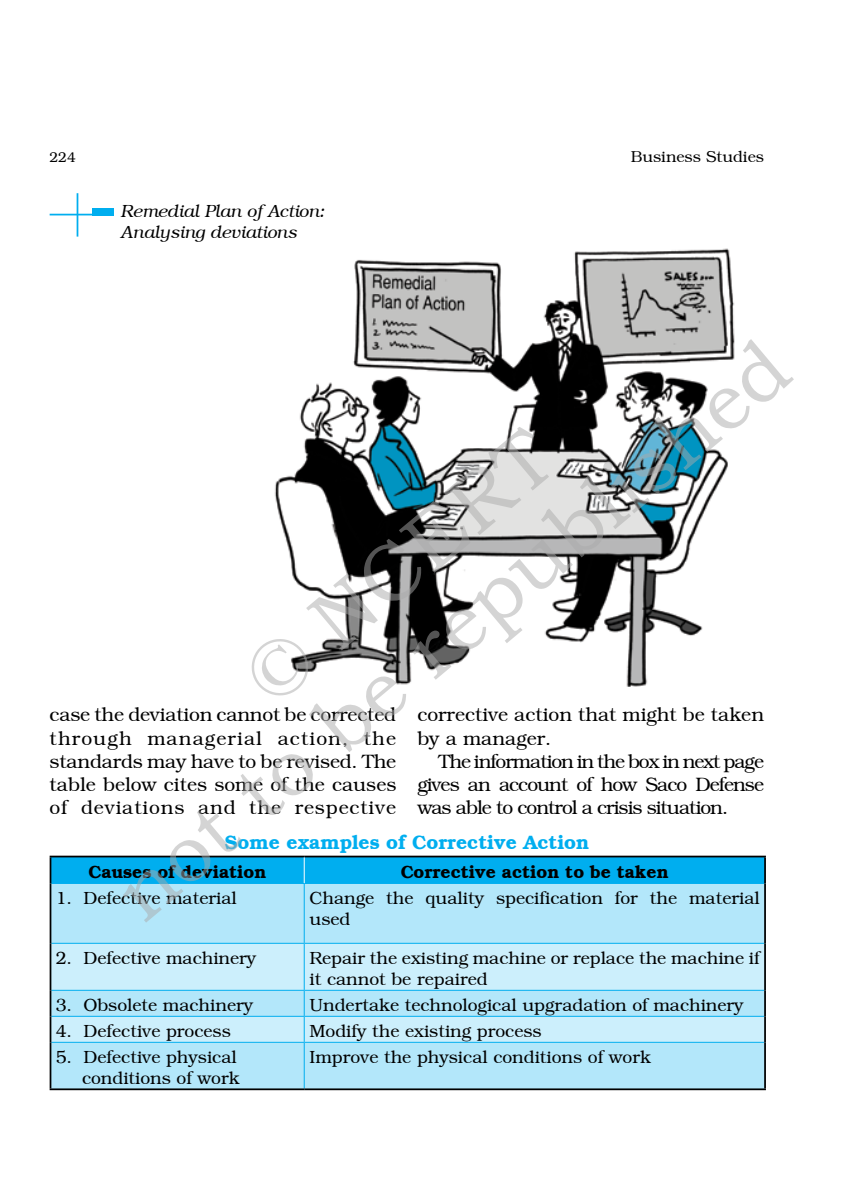
<style>
.page{position:relative;width:851px;height:1197px;background:#fff}
.page>*{position:absolute;margin:0;border:0;box-sizing:border-box;transform-origin:0 0}
.t1{font:81.55px/82.6px "Bookman Old Style";color:rgb(170 170 170/.5);text-align:center}
.t2{font:19.25px/23.1px "Bookman";color:#000;text-align:justify}
.t3{font:700 19.25px "Bookman";color:#00aeef}
.t4{font:17.5px/21px "Bookman";color:#000}
.t5{font:700 17.5px "Bookman";color:#000}
.t6{font:italic 17.5px/21px "Bookman";color:#000}
.t7{font:15.75px "Bookman";color:#000}
.t8{font:14px "Bookman";color:#000}
</style>
<div class="page">
<img style="left:274px;top:248px;width:461px;height:439px">
<hr style="left:77px;top:193px;width:1px;height:44px;background:#00aeef">
<hr style="left:50px;top:214px;width:42px;height:1px;background:#00aeef">
<div style="left:92px;top:208px;width:22px;height:7px;background:#00aeef"></div>
<div style="left:51px;top:884px;width:713px;height:204px;background:#b3e7fa"></div>
<svg style="left:51px;top:944px;width:713px;height:98px;background:#c4ecfb"></svg>
<hr style="left:51px;top:883px;width:253px;height:1px;background:#00aeef">
<hr style="left:304px;top:883px;width:460px;height:1px;background:#00aeef">
<hr style="left:304px;top:884px;width:1px;height:59px;background:#00aeef">
<hr style="left:51px;top:943px;width:253px;height:1px;background:#00aeef">
<hr style="left:304px;top:943px;width:460px;height:1px;background:#00aeef">
<hr style="left:304px;top:944px;width:1px;height:46px;background:#00aeef">
<hr style="left:51px;top:990px;width:253px;height:1px;background:#00aeef">
<hr style="left:304px;top:990px;width:460px;height:1px;background:#00aeef">
<hr style="left:51px;top:1016px;width:253px;height:1px;background:#00aeef">
<hr style="left:304px;top:1016px;width:460px;height:1px;background:#00aeef">
<svg style="left:304px;top:991px;width:1px;height:51px"></svg>
<hr style="left:51px;top:1042px;width:253px;height:1px;background:#00aeef">
<hr style="left:304px;top:1042px;width:460px;height:1px;background:#00aeef">
<hr style="left:304px;top:1043px;width:1px;height:45px;background:#00aeef">
<hr style="left:50px;top:856px;width:254px;height:1px;background:#000">
<hr style="left:304px;top:856px;width:461px;height:1px;background:#000">
<hr style="left:50px;top:883px;width:1px;height:60px;background:#000">
<hr style="left:764px;top:883px;width:1px;height:60px;background:#000">
<hr style="left:50px;top:943px;width:1px;height:47px;background:#000">
<hr style="left:764px;top:943px;width:1px;height:47px;background:#000">
<svg style="left:50px;top:990px;width:1px;height:52px"></svg>
<svg style="left:764px;top:990px;width:1px;height:52px"></svg>
<hr style="left:50px;top:1042px;width:1px;height:46px;background:#000">
<hr style="left:764px;top:1042px;width:1px;height:46px;background:#000">
<hr style="left:50px;top:1088px;width:254px;height:2px;background:#000">
<hr style="left:304px;top:1088px;width:461px;height:2px;background:#000">
<div style="left:50px;top:857px;width:715px;height:26px;background:#00aeef"></div>
<p class="t8" style="left:50px;top:149px;width:28px">224</p>
<p class="t7" style="left:630px;top:148px;width:135px">Business Studies</p>
<p class="t6" style="left:121px;top:200px;width:205px">Remedial Plan of Action:<br>Analysing deviations</p>
<h1 class="t1" style="left:46px;top:809px;width:852px;rotate:-40deg">© NCERT<br>not to be republished</h1>
<p class="t2" style="left:50px;top:704px;width:348px">case the deviation cannot be corrected through managerial action, the standards may have to be revised. The table below cites some of the causes of deviations and the respective</p>
<p class="t2" style="left:417px;top:704px;width:348px">corrective action that might be taken by a manager.</p>
<p class="t2" style="left:417px;top:750px;width:348px;text-indent:21px">The information in the box in next page gives an account of how Saco Defense was able to control a crisis situation.</p>
<p class="t3" style="left:225px;top:831px;width:366px">Some examples of Corrective Action</p>
<p class="t5" style="left:88px;top:862px;width:179px">Causes of deviation</p>
<p class="t5" style="left:400px;top:862px;width:269px">Corrective action to be taken</p>
<p class="t4" style="left:56px;top:888px;width:182px">1. Defective material</p>
<p class="t4" style="left:309px;top:888px;width:452px">Change the quality specification for the material used</p>
<p class="t4" style="left:56px;top:948px;width:202px">2. Defective machinery</p>
<p class="t4" style="left:309px;top:948px;width:452px">Repair the existing machine or replace the machine if it cannot be repaired</p>
<p class="t4" style="left:56px;top:995px;width:199px">3. Obsolete machinery</p>
<p class="t4" style="left:309px;top:995px;width:435px">Undertake technological upgradation of machinery</p>
<p class="t4" style="left:56px;top:1021px;width:177px">4. Defective process</p>
<p class="t4" style="left:309px;top:1021px;width:234px">Modify the existing process</p>
<p class="t4" style="left:56px;top:1047px;width:185px;text-align:right">5. Defective physical conditions of work</p>
<p class="t4" style="left:309px;top:1047px;width:343px">Improve the physical conditions of work</p>
</div>
